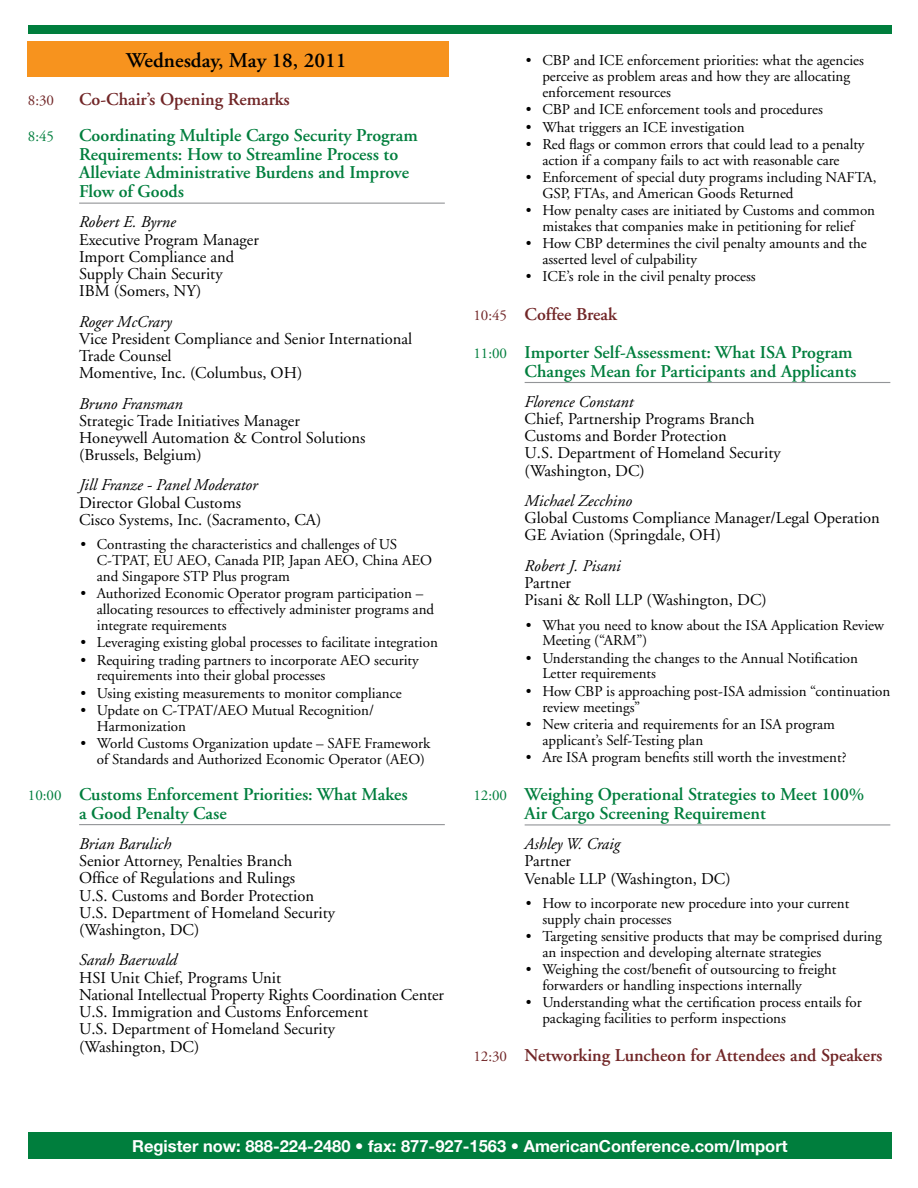
<style>
.page{position:relative;width:918px;height:1188px;background:#fff}
.page>*{position:absolute;margin:0;border:0;box-sizing:border-box;transform-origin:0 0}
.t1{font:600 21px "Adobe Garamond";color:#000}
.t2{font:600 18px/18.8px "Adobe Garamond";color:#007e3d}
.t3{font:600 18px "Adobe Garamond";color:#712627}
.t4{font:16.5px/17.2px "Adobe Garamond";color:#000}
.t5{font:italic 16.5px "Adobe Garamond";color:#000}
.t6{font:700 16.5px "Helvetica Neue";color:#fff}
.t7{font:15px/15.8px "Adobe Garamond";color:#000}
.t8{font:15px "Adobe Garamond";color:#712627}
.t9{font:15px "Adobe Garamond";color:#007e3d}
.s1{font-weight:400;font-size:15px}
.s2{font-weight:400;font-size:15px;color:#712627}
.s3{color:#712627}
</style>
<div class="page">
<div style="left:28px;top:41px;width:421px;height:36px;background:#f7931e"></div>
<div style="left:28px;top:1132px;width:864px;height:27px;background:#007e3d"></div>
<div style="left:28px;top:25px;width:864px;height:8px;background:#007e3d"></div>
<hr style="left:79px;top:203px;width:366px;height:1px;background:#939598">
<hr style="left:79px;top:824px;width:366px;height:1px;background:#939598">
<hr style="left:525px;top:382px;width:365px;height:1px;background:#939598">
<hr style="left:525px;top:824px;width:365px;height:2px;background:#939598">
<h1 class="t1" style="left:126px;top:49px;width:222px">Wednesday, May 18, 2011</h1>
<p class="t8" style="left:28px;top:92px;width:28px">8:30</p>
<p class="t3" style="left:79px;top:89px;width:212px">Co-Chair’s Opening Remarks</p>
<p class="t9" style="left:28px;top:128px;width:28px">8:45</p>
<p class="t2" style="left:79px;top:126px;width:340px">Coordinating Multiple Cargo Security Program Requirements: How to Streamline Process to Alleviate Administrative Burdens and Improve Flow of Goods</p>
<p class="t5" style="left:79px;top:213px;width:98px">Robert E. Byrne</p>
<p class="t4" style="left:79px;top:231px;width:181px">Executive Program Manager<br>Import Compliance and<br>Supply Chain Security<br>IBM (Somers, NY)</p>
<p class="t5" style="left:79px;top:313px;width:94px">Roger McCrary</p>
<p class="t4" style="left:79px;top:330px;width:334px">Vice President Compliance and Senior International<br>Trade Counsel<br>Momentive, Inc. (Columbus, OH)</p>
<p class="t5" style="left:79px;top:394px;width:105px">Bruno Fransman</p>
<p class="t4" style="left:79px;top:412px;width:288px">Strategic Trade Initiatives Manager<br>Honeywell Automation &amp; Control Solutions (Brussels, Belgium)</p>
<p class="t5" style="left:79px;top:476px;width:180px">Jill Franze - Panel Moderator</p>
<p class="t4" style="left:79px;top:494px;width:244px">Director Global Customs<br>Cisco Systems, Inc. (Sacramento, CA)</p>
<p class="t7" style="left:97px;top:537px;width:337px;text-indent:-16px">• Contrasting the characteristics and challenges of US<br>C-TPAT, EU AEO, Canada PIP, Japan AEO, China AEO and Singapore STP Plus program</p>
<p class="t7" style="left:97px;top:586px;width:339px;text-indent:-16px">• Authorized Economic Operator program participation – allocating resources to effectively administer programs and integrate requirements</p>
<p class="t7" style="left:80px;top:635px;width:359px">• Leveraging existing global processes to facilitate integration</p>
<p class="t7" style="left:97px;top:652px;width:323px;text-indent:-16px">• Requiring trading partners to incorporate AEO security requirements into their global processes</p>
<p class="t7" style="left:80px;top:685px;width:323px">• Using existing measurements to monitor compliance</p>
<p class="t7" style="left:97px;top:703px;width:279px;text-indent:-16px">• Update on C-TPAT/AEO Mutual Recognition/<br>Harmonization</p>
<p class="t7" style="left:97px;top:736px;width:335px;text-indent:-16px">• World Customs Organization update – SAFE Framework of Standards and Authorized Economic Operator (AEO)</p>
<p class="t2" style="left:79px;top:785px;width:330px;text-indent:-51px"><span class="s1">10:00</span> Customs Enforcement Priorities: What Makes a Good Penalty Case</p>
<p class="t5" style="left:79px;top:835px;width:94px">Brian Barulich</p>
<p class="t4" style="left:79px;top:853px;width:257px">Senior Attorney, Penalties Branch<br>Office of Regulations and Rulings<br>U.S. Customs and Border Protection<br>U.S. Department of Homeland Security (Washington, DC)</p>
<p class="t5" style="left:79px;top:951px;width:99px">Sarah Baerwald</p>
<p class="t4" style="left:79px;top:969px;width:366px">HSI Unit Chief, Programs Unit<br>National Intellectual Property Rights Coordination Center U.S. Immigration and Customs Enforcement<br>U.S. Department of Homeland Security<br>(Washington, DC)</p>
<p class="t7" style="left:542px;top:53px;width:323px;text-indent:-16px">• CBP and ICE enforcement priorities: what the agencies perceive as problem areas and how they are allocating enforcement resources</p>
<p class="t7" style="left:526px;top:102px;width:299px">• CBP and ICE enforcement tools and procedures</p>
<p class="t7" style="left:526px;top:119px;width:220px">• What triggers an ICE investigation</p>
<p class="t7" style="left:526px;top:137px;width:340px;text-align:center">• Red flags or common errors that could lead to a penalty action if a company fails to act with reasonable care</p>
<p class="t7" style="left:542px;top:170px;width:336px;text-indent:-16px">• Enforcement of special duty programs including NAFTA,<br>GSP, FTAs, and American Goods Returned</p>
<p class="t7" style="left:526px;top:203px;width:351px;text-align:center">• How penalty cases are initiated by Customs and common mistakes that companies make in petitioning for relief</p>
<p class="t7" style="left:542px;top:236px;width:326px;text-indent:-16px">• How CBP determines the civil penalty amounts and the asserted level of culpability</p>
<p class="t7" style="left:526px;top:269px;width:231px">• ICE’s role in the civil penalty process</p>
<p class="t2" style="left:473px;top:295px;width:381px;line-height:38.2px"><span class="s2">10:45</span> <span class="s3">Coffee Break<br></span><span class="s1">11:00</span> Importer Self-Assessment: What ISA Program</p>
<p class="t2" style="left:525px;top:362px;width:333px">Changes Mean for Participants and Applicants</p>
<p class="t5" style="left:525px;top:393px;width:110px">Florence Constant</p>
<p class="t4" style="left:525px;top:411px;width:257px">Chief, Partnership Programs Branch<br>Customs and Border Protection<br>U.S. Department of Homeland Security (Washington, DC)</p>
<p class="t5" style="left:525px;top:492px;width:109px">Michael Zecchino</p>
<p class="t4" style="left:525px;top:510px;width:357px">Global Customs Compliance Manager/Legal Operation<br>GE Aviation (Springdale, OH)</p>
<p class="t5" style="left:525px;top:557px;width:97px">Robert J. Pisani</p>
<p class="t4" style="left:525px;top:574px;width:244px">Partner<br>Pisani &amp; Roll LLP (Washington, DC)</p>
<p class="t7" style="left:542px;top:617px;width:343px;text-indent:-16px">• What you need to know about the ISA Application Review<br>Meeting (“ARM”)</p>
<p class="t7" style="left:542px;top:650px;width:317px;text-indent:-16px">• Understanding the changes to the Annual Notification<br>Letter requirements</p>
<p class="t7" style="left:542px;top:684px;width:350px;text-indent:-17px">• How CBP is approaching post-ISA admission “continuation review meetings”</p>
<p class="t7" style="left:542px;top:717px;width:294px;text-indent:-16px">• New criteria and requirements for an ISA program applicant’s Self-Testing plan</p>
<p class="t7" style="left:526px;top:750px;width:322px">• Are ISA program benefits still worth the investment?</p>
<p class="t2" style="left:525px;top:785px;width:341px;text-indent:-51px"><span class="s1">12:00</span> Weighing Operational Strategies to Meet 100%<br>Air Cargo Screening Requirement</p>
<p class="t5" style="left:525px;top:835px;width:97px">Ashley W. Craig</p>
<p class="t4" style="left:525px;top:853px;width:208px">Partner<br>Venable LLP (Washington, DC)</p>
<p class="t7" style="left:542px;top:896px;width:309px;text-indent:-16px">• How to incorporate new procedure into your current supply chain processes</p>
<p class="t7" style="left:542px;top:929px;width:341px;text-indent:-16px">• Targeting sensitive products that may be comprised during an inspection and developing alternate strategies</p>
<p class="t7" style="left:542px;top:962px;width:296px;text-indent:-16px">• Weighing the cost/benefit of outsourcing to freight forwarders or handling inspections internally</p>
<p class="t7" style="left:542px;top:995px;width:321px;text-indent:-16px">• Understanding what the certification process entails for packaging facilities to perform inspections</p>
<p class="t3" style="left:473px;top:1046px;width:411px"><span class="s1">12:30</span> Networking Luncheon for Attendees and Speakers</p>
<p class="t6" style="left:132px;top:1136px;width:657px">Register now: 888-224-2480 • fax: 877-927-1563 • AmericanConference.com/Import</p>
</div>
